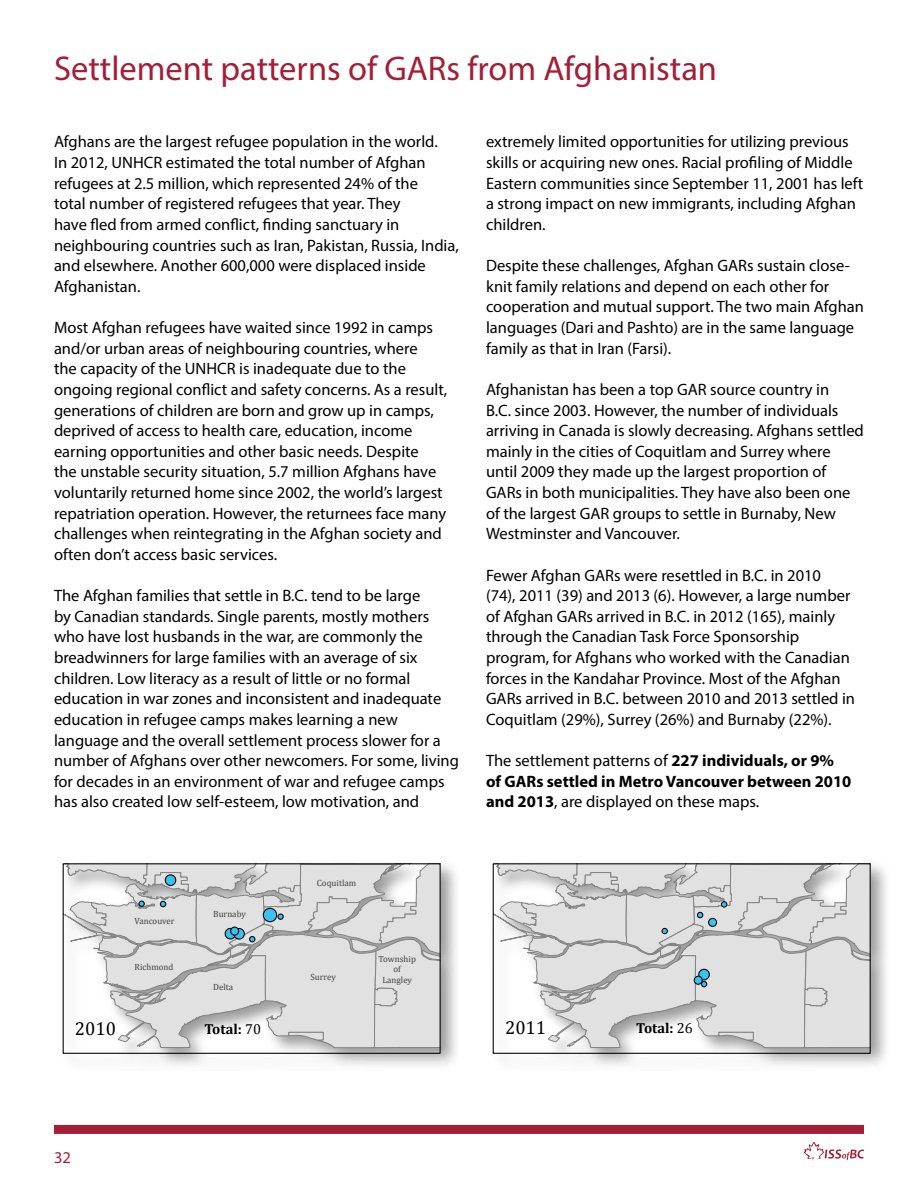
<style>
.page{position:relative;width:918px;height:1188px;background:#fff}
.page>*{position:absolute;margin:0;border:0;box-sizing:border-box;transform-origin:0 0}
.t1{font:34.5px "Myriad Pro";color:#a41f35}
.t2{font:18.75px "Cambria";color:#000}
.t3{font:16.5px/20.7px "Myriad Pro";color:#000}
.t4{font:700 16.5px/20.7px "Myriad Pro";color:#000}
.t5{font:16.5px "Myriad Pro";color:#a41f35}
.t6{font:700 14.55px "Cambria";color:#000}
.t7{font:9px "Cambria";color:#414042}
.s1{font-weight:400}
</style>
<div class="page">
<div style="left:54px;top:1125px;width:810px;height:9px;background:#a41f35"></div>
<svg style="left:804px;top:1142px;width:60px;height:19px"></svg>
<svg style="left:65px;top:865px;width:374px;height:183px;background:#d9dada"></svg>
<div style="left:277px;top:913px;width:7px;height:7px;border:1px solid #010101;border-radius:50%"></div>
<img style="left:440px;top:861px;width:19px;height:192px">
<img style="left:62px;top:1053px;width:378px;height:17px">
<img style="left:440px;top:1053px;width:19px;height:16px">
<svg style="left:495px;top:865px;width:374px;height:183px;background:#dadada"></svg>
<div style="left:721px;top:901px;width:6px;height:7px;border:1px solid #010101;border-radius:50%"></div>
<div style="left:493px;top:863px;width:378px;height:191px;border:1px solid #010101"></div>
<img style="left:492px;top:1053px;width:397px;height:17px">
<h1 class="t1" style="left:54px;top:47px;width:665px">Settlement patterns of GARs from Afghanistan</h1>
<p class="t3" style="left:54px;top:131px;width:406px">Afghans are the largest refugee population in the world.<br>In 2012, UNHCR estimated the total number of Afghan refugees at 2.5 million, which represented 24% of the<br>total number of registered refugees that year. They<br>have fled from armed conflict, finding sanctuary in neighbouring countries such as Iran, Pakistan, Russia, India, and elsewhere. Another 600,000 were displaced inside Afghanistan.</p>
<p class="t3" style="left:54px;top:317px;width:395px">Most Afghan refugees have waited since 1992 in camps and/or urban areas of neighbouring countries, where<br>the capacity of the UNHCR is inadequate due to the ongoing regional conflict and safety concerns. As a result, generations of children are born and grow up in camps, deprived of access to health care, education, income earning opportunities and other basic needs. Despite<br>the unstable security situation, 5.7 million Afghans have voluntarily returned home since 2002, the world’s largest repatriation operation. However, the returnees face many challenges when reintegrating in the Afghan society and often don’t access basic services.</p>
<p class="t3" style="left:54px;top:585px;width:406px">The Afghan families that settle in B.C. tend to be large<br>by Canadian standards. Single parents, mostly mothers who have lost husbands in the war, are commonly the breadwinners for large families with an average of six children. Low literacy as a result of little or no formal education in war zones and inconsistent and inadequate education in refugee camps makes learning a new language and the overall settlement process slower for a number of Afghans over other newcomers. For some, living for decades in an environment of war and refugee camps has also created low self-esteem, low motivation, and</p>
<p class="t7" style="left:134px;top:916px;width:41px">Vancouver</p>
<p class="t7" style="left:134px;top:961px;width:40px">Richmond</p>
<p class="t7" style="left:213px;top:908px;width:34px">Burnaby</p>
<p class="t7" style="left:213px;top:982px;width:22px">Delta</p>
<p class="t7" style="left:317px;top:877px;width:41px">Coquitlam</p>
<p class="t7" style="left:310px;top:972px;width:55px">Surrey Surrey</p>
<p class="t7" style="left:379px;top:953px;width:39px">Township</p>
<p class="t7" style="left:394px;top:964px;width:9px">of</p>
<p class="t7" style="left:382px;top:975px;width:60px">LangleyLangley</p>
<p class="t3" style="left:486px;top:131px;width:379px">extremely limited opportunities for utilizing previous skills or acquiring new ones. Racial profiling of Middle Eastern communities since September 11, 2001 has left a strong impact on new immigrants, including Afghan children.</p>
<p class="t3" style="left:486px;top:255px;width:379px">Despite these challenges, Afghan GARs sustain close&shy;knit family relations and depend on each other for cooperation and mutual support. The two main Afghan languages (Dari and Pashto) are in the same language family as that in Iran (Farsi).</p>
<p class="t3" style="left:486px;top:379px;width:379px">Afghanistan has been a top GAR source country in<br>B.C. since 2003. However, the number of individuals arriving in Canada is slowly decreasing. Afghans settled mainly in the cities of Coquitlam and Surrey where until 2009 they made up the largest proportion of GARs in both municipalities. They have also been one of the largest GAR groups to settle in Burnaby, New Westminster and Vancouver.</p>
<p class="t3" style="left:486px;top:564px;width:371px">Fewer Afghan GARs were resettled in B.C. in 2010<br>(74), 2011 (39) and 2013 (6). However, a large number of Afghan GARs arrived in B.C. in 2012 (165), mainly through the Canadian Task Force Sponsorship program, for Afghans who worked with the Canadian forces in the Kandahar Province. Most of the Afghan GARs arrived in B.C. between 2010 and 2013 settled in Coquitlam (29%), Surrey (26%) and Burnaby (22%).</p>
<p class="t4" style="left:486px;top:750px;width:367px"><span class="s1">The settlement patterns of</span> 227 individuals, or 9% of GARs settled in Metro Vancouver between 2010 and 2013<span class="s1">, are displayed on these maps.</span></p>
<p class="t2" style="left:103px;top:1017px;width:43px">2010</p>
<p class="t6" style="left:233px;top:1018px;width:58px">Total: <span class="s1">70</span></p>
<p class="t2" style="left:505px;top:1016px;width:43px">2011</p>
<p class="t6" style="left:636px;top:1018px;width:58px">Total: <span class="s1">26</span></p>
<p class="t2" style="left:75px;top:1017px;width:43px">2010</p>
<p class="t6" style="left:204px;top:1018px;width:58px">Total: <span class="s1">70</span></p>
<p class="t6" style="left:608px;top:1018px;width:58px">Total: <span class="s1">26</span></p>
<p class="t5" style="left:54px;top:1147px;width:18px">32</p>
</div>
